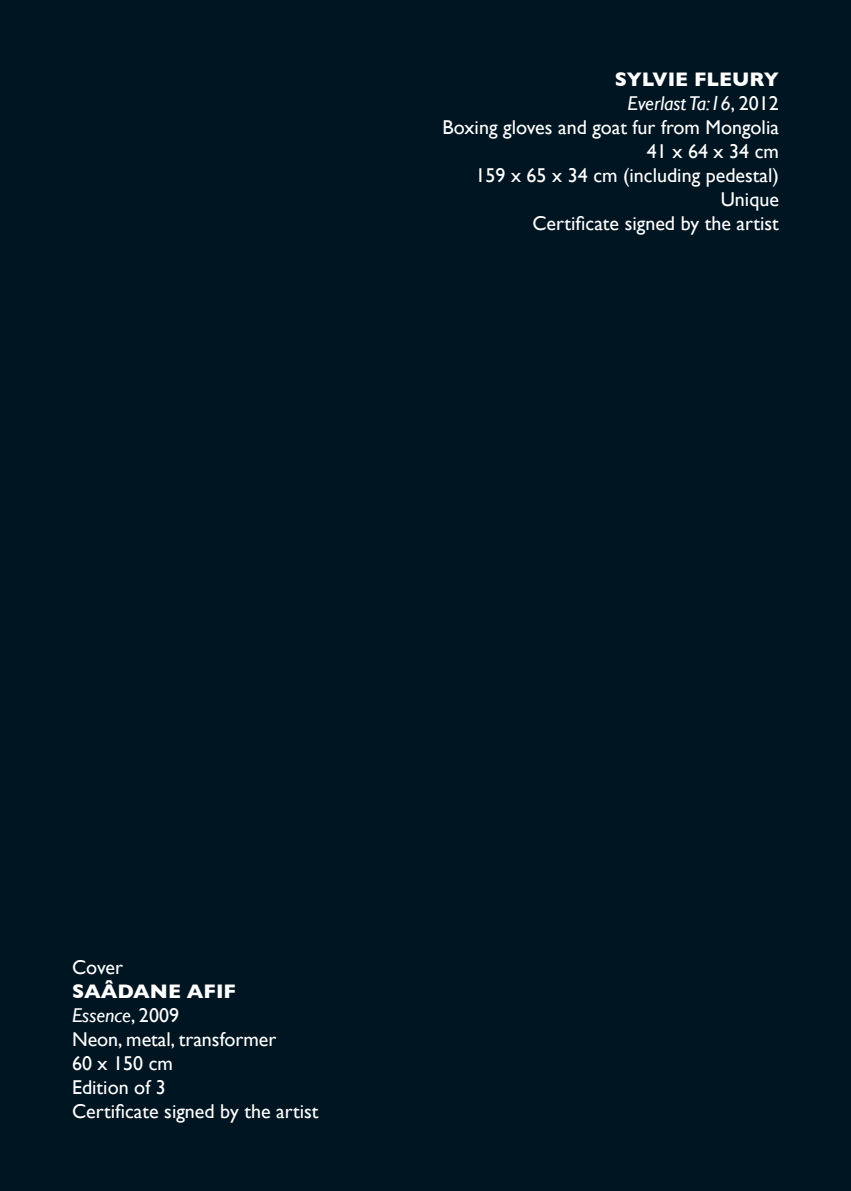
<style>
.page{position:relative;width:851px;height:1191px;background:#fff}
.page>*{position:absolute;margin:0;border:0;box-sizing:border-box;transform-origin:0 0}
.t1{font:20px "Gill Sans";color:#fff}
.t2{font:italic 20px "Gill Sans";color:#fff}
.t3{font:700 20px "Gill Sans";color:#fff}
.s1{font-style:normal}
</style>
<div class="page">
<div style="left:0;top:0;width:850px;height:1191px;background:#001522"></div>
<p class="t3" style="left:614px;top:67px;width:166px">SYLVIE FLEURY</p>
<p class="t2" style="left:627px;top:92px;width:153px">Everlast Ta:16<span class="s1">, 2012</span></p>
<p class="t1" style="left:442px;top:115px;width:338px">Boxing gloves and goat fur from Mongolia</p>
<p class="t1" style="left:646px;top:139px;width:133px">41 x 64 x 34 cm</p>
<p class="t1" style="left:475px;top:163px;width:305px">159 x 65 x 34 cm (including pedestal)</p>
<p class="t1" style="left:720px;top:187px;width:60px">Unique</p>
<p class="t1" style="left:532px;top:211px;width:248px">Certificate signed by the artist</p>
<p class="t1" style="left:72px;top:955px;width:52px">Cover</p>
<p class="t3" style="left:72px;top:979px;width:165px">SAÂDANE AFIF</p>
<p class="t2" style="left:72px;top:1004px;width:108px">Essence<span class="s1">, 2009</span></p>
<p class="t1" style="left:72px;top:1027px;width:206px">Neon, metal, transformer</p>
<p class="t1" style="left:72px;top:1051px;width:102px">60 x 150 cm</p>
<p class="t1" style="left:72px;top:1075px;width:95px">Edition of 3</p>
<p class="t1" style="left:72px;top:1099px;width:248px">Certificate signed by the artist</p>
</div>
